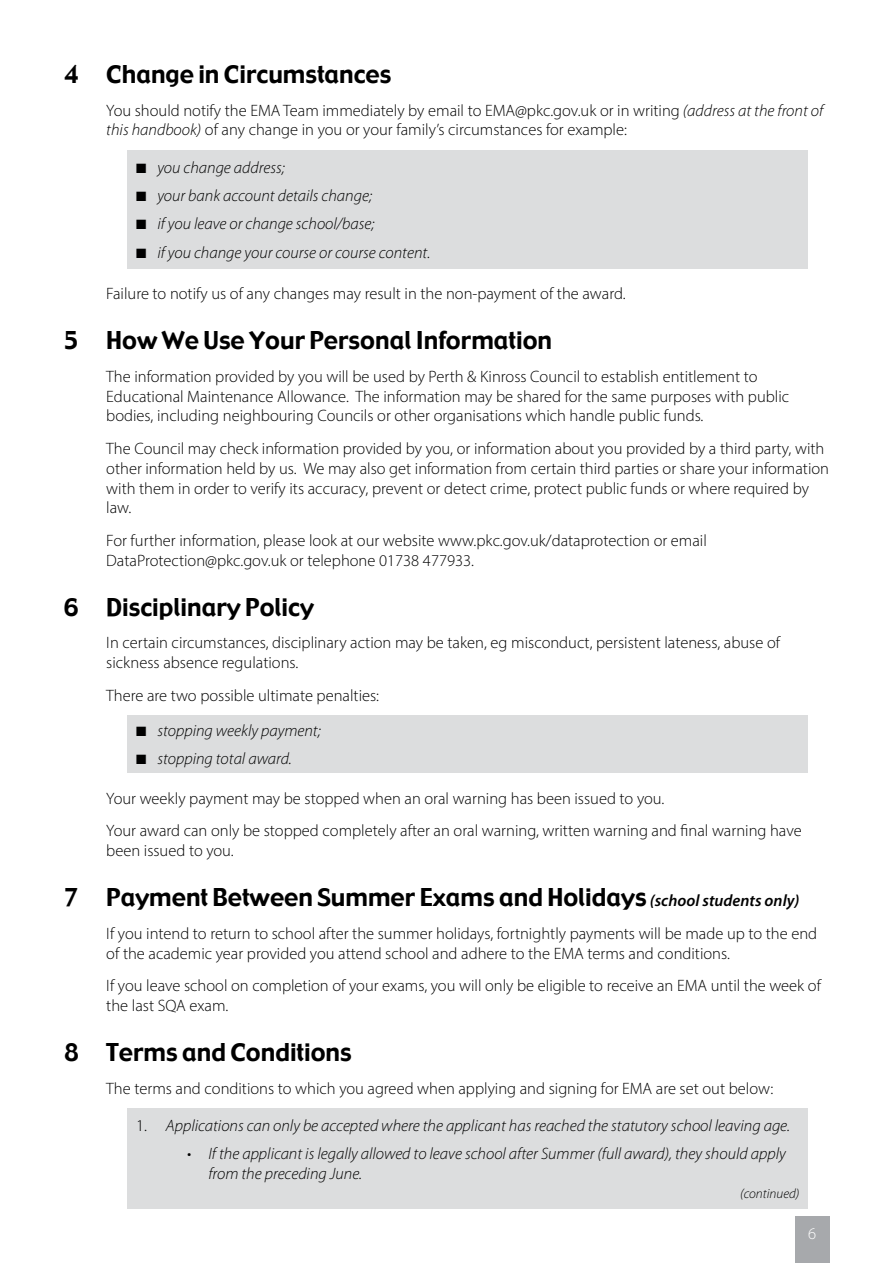
<style>
.page{position:relative;width:893px;height:1263px;background:#fff}
.page>*{position:absolute;margin:0;border:0;box-sizing:border-box;transform-origin:0 0}
.t1{font:24px "Gadget";color:#000}
.t2{font:300 16.5px/19.8px "Myriad Pro";color:#000}
.t3{font:italic 300 16.5px/19.5px "Myriad Pro";color:#000}
.t4{font:300 16.5px "Myriad Pro";color:#fff}
.t5{font:italic 300 13.5px "Myriad Pro";color:#000}
.s1{font-style:italic}
.s2{font-family:"Myriad Pro";font-weight:600;font-style:italic;font-size:16.5px}
.s3{font-style:normal}
</style>
<div class="page">
<div style="left:795px;top:1216px;width:34px;height:47px;background:#a7a9ac"></div>
<div style="left:128px;top:150px;width:680px;height:118px;background:#dcddde"></div>
<div style="left:128px;top:715px;width:680px;height:58px;background:#dcddde"></div>
<div style="left:128px;top:1108px;width:680px;height:101px;background:#dcddde"></div>
<h1 class="t1" style="left:64px;top:59px;width:329px">4 Change in Circumstances</h1>
<p class="t2" style="left:106px;top:100px;width:718px">You should notify the EMA Team immediately by email to EMA@pkc.gov.uk or in writing <span class="s1">(address at the front of this handbook)</span> of any change in you or your family’s circumstances for example:</p>
<p class="t3" style="left:136px;top:157px;width:150px">■ you change address;</p>
<p class="t3" style="left:136px;top:186px;width:237px">■ your bank account details change;</p>
<p class="t3" style="left:136px;top:214px;width:240px">■ if you leave or change school/base;</p>
<p class="t3" style="left:136px;top:242px;width:296px">■ if you change your course or course content.</p>
<p class="t2" style="left:106px;top:284px;width:521px">Failure to notify us of any changes may result in the non-payment of the award.</p>
<h1 class="t1" style="left:64px;top:325px;width:490px">5 How We Use Your Personal Information</h1>
<p class="t2" style="left:106px;top:366px;width:684px">The information provided by you will be used by Perth &amp; Kinross Council to establish entitlement to<br>Educational Maintenance Allowance. The information may be shared for the same purposes with public bodies, including neighbouring Councils or other organisations which handle public funds.</p>
<p class="t2" style="left:106px;top:438px;width:724px">The Council may check information provided by you, or information about you provided by a third party, with other information held by us. We may also get information from certain third parties or share your information with them in order to verify its accuracy, prevent or detect crime, protect public funds or where required by law.</p>
<p class="t2" style="left:106px;top:530px;width:602px">For further information, please look at our website www.pkc.gov.uk/dataprotection or email<br>DataProtection@pkc.gov.uk or telephone 01738 477933.</p>
<h1 class="t1" style="left:64px;top:591px;width:252px">6 Disciplinary Policy</h1>
<p class="t2" style="left:106px;top:633px;width:675px">In certain circumstances, disciplinary action may be taken, eg misconduct, persistent lateness, abuse of sickness absence regulations.</p>
<p class="t2" style="left:106px;top:685px;width:274px">There are two possible ultimate penalties:</p>
<p class="t3" style="left:136px;top:721px;width:186px">■ stopping weekly payment;</p>
<p class="t3" style="left:136px;top:749px;width:157px">■ stopping total award.</p>
<p class="t2" style="left:106px;top:782px;width:697px;line-height:32.5px">Your weekly payment may be stopped when an oral warning has been issued to you.<br>Your award can only be stopped completely after an oral warning, written warning and final warning have</p>
<p class="t2" style="left:106px;top:840px;width:129px">been issued to you.</p>
<h1 class="t1" style="left:64px;top:882px;width:737px">7 Payment Between Summer Exams and Holidays <span class="s2">(school students only)</span></h1>
<p class="t2" style="left:106px;top:923px;width:712px">If you intend to return to school after the summer holidays, fortnightly payments will be made up to the end of the academic year provided you attend school and adhere to the EMA terms and conditions.</p>
<p class="t2" style="left:106px;top:975px;width:716px">If you leave school on completion of your exams, you will only be eligible to receive an EMA until the week of the last SQA exam.</p>
<h1 class="t1" style="left:64px;top:1037px;width:289px">8 Terms and Conditions</h1>
<p class="t2" style="left:106px;top:1078px;width:669px">The terms and conditions to which you agreed when applying and signing for EMA are set out below:</p>
<p class="t3" style="left:136px;top:1116px;width:655px"><span class="s3">1.</span> Applications can only be accepted where the applicant has reached the statutory school leaving age.</p>
<p class="t3" style="left:208px;top:1144px;width:579px;text-indent:-21px">• If the applicant is legally allowed to leave school after Summer (full award), they should apply from the preceding June.</p>
<p class="t5" style="left:740px;top:1185px;width:61px">(continued)</p>
<p class="t4" style="left:808px;top:1224px;width:10px">6</p>
</div>
